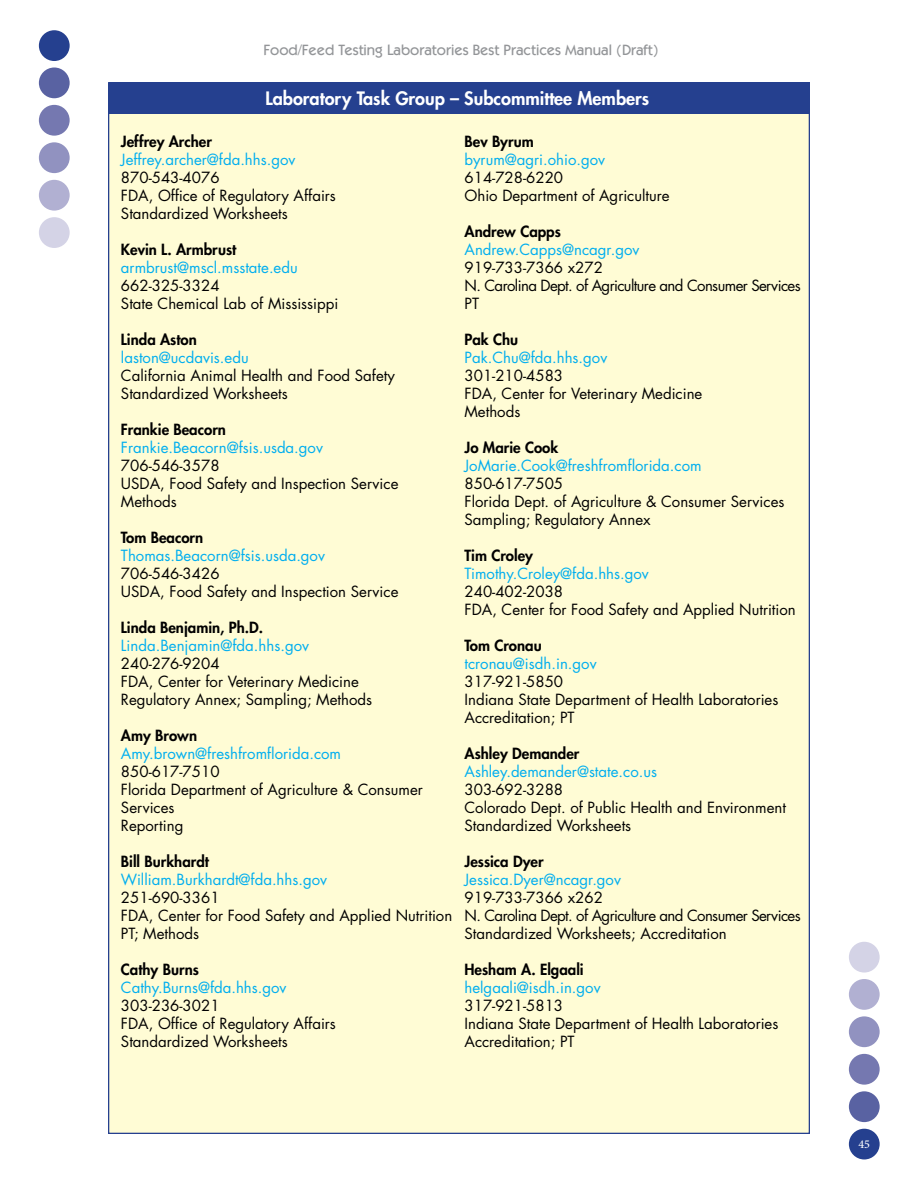
<style>
.page{position:relative;width:918px;height:1188px;background:#fff}
.page>*{position:absolute;margin:0;border:0;box-sizing:border-box;transform-origin:0 0}
.t1{font:800 18px "Futura";color:#fff}
.t2{font:15px "Futura";color:#000}
.t3{font:15px "Futura";color:#00aeef}
.t4{font:800 15px "Futura";color:#000}
.t5{font:15px "Futura";letter-spacing:-.04em;color:#000}
.t6{font:500 15px "Itc Kabel";color:#939598}
.t7{font:500 12px "Minion Pro";color:#fff}
</style>
<div class="page">
<div style="left:109px;top:83px;width:700px;height:1050px;background:#fffcd5"></div>
<div style="left:109px;top:83px;width:701px;height:31px;background:#25408f"></div>
<div style="left:39px;top:142px;width:31px;height:31px;background:#9192c0;border-radius:50%"></div>
<div style="left:39px;top:105px;width:31px;height:31px;background:#7578b0;border-radius:50%"></div>
<div style="left:39px;top:68px;width:31px;height:30px;background:#5962a2;border-radius:50%"></div>
<div style="left:39px;top:30px;width:31px;height:31px;background:#25408f;border-radius:50%"></div>
<div style="left:39px;top:180px;width:31px;height:31px;background:#b1b0d2;border-radius:50%"></div>
<div style="left:39px;top:217px;width:31px;height:31px;background:#d4d3e6;border-radius:50%"></div>
<div style="left:849px;top:1054px;width:31px;height:31px;background:#7578b0;border-radius:50%"></div>
<div style="left:849px;top:1016px;width:31px;height:31px;background:#9192c0;border-radius:50%"></div>
<div style="left:849px;top:979px;width:31px;height:31px;background:#b1b0d2;border-radius:50%"></div>
<div style="left:849px;top:942px;width:31px;height:31px;background:#d4d3e6;border-radius:50%"></div>
<div style="left:849px;top:1091px;width:31px;height:31px;background:#5962a2;border-radius:50%"></div>
<div style="left:849px;top:1129px;width:31px;height:30px;background:#25408f;border-radius:50%"></div>
<p class="t6" style="left:264px;top:41px;width:397px">Food/Feed Testing Laboratories Best Practices Manual (Draft)</p>
<p class="t1" style="left:266px;top:86px;width:385px">Laboratory Task Group – Subcommittee Members</p>
<p class="t4" style="left:121px;top:131px;width:92px">Jeffrey Archer</p>
<p class="t4" style="left:465px;top:131px;width:71px">Bev Byrum</p>
<p class="t3" style="left:121px;top:149px;width:176px">Jeffrey.archer@fda.hhs.gov</p>
<p class="t3" style="left:465px;top:149px;width:142px">byrum@agri.ohio.gov</p>
<p class="t2" style="left:121px;top:167px;width:100px">870-543-4076</p>
<p class="t2" style="left:465px;top:167px;width:100px">614-728-6220</p>
<p class="t2" style="left:121px;top:185px;width:216px">FDA, Office of Regulatory Affairs</p>
<p class="t2" style="left:465px;top:185px;width:207px">Ohio Department of Agriculture</p>
<p class="t2" style="left:121px;top:203px;width:168px">Standardized Worksheets</p>
<p class="t4" style="left:465px;top:221px;width:98px">Andrew Capps</p>
<p class="t4" style="left:121px;top:239px;width:117px">Kevin L. Armbrust</p>
<p class="t3" style="left:465px;top:239px;width:176px">Andrew.Capps@ncagr.gov</p>
<p class="t3" style="left:121px;top:257px;width:178px">armbrust@mscl.msstate.edu</p>
<p class="t2" style="left:465px;top:257px;width:140px">919-733-7366 x272</p>
<p class="t2" style="left:121px;top:275px;width:100px">662-325-3324</p>
<p class="t5" style="left:465px;top:275px;width:338px">N. Carolina Dept. of Agriculture and Consumer Services</p>
<p class="t2" style="left:121px;top:293px;width:219px">State Chemical Lab of Mississippi</p>
<p class="t2" style="left:465px;top:293px;width:16px">PT</p>
<p class="t4" style="left:121px;top:329px;width:77px">Linda Aston</p>
<p class="t4" style="left:465px;top:329px;width:55px">Pak Chu</p>
<p class="t3" style="left:121px;top:347px;width:129px">laston@ucdavis.edu</p>
<p class="t3" style="left:465px;top:347px;width:144px">Pak.Chu@fda.hhs.gov</p>
<p class="t2" style="left:121px;top:365px;width:275px">California Animal Health and Food Safety</p>
<p class="t2" style="left:465px;top:365px;width:100px">301-210-4583</p>
<p class="t2" style="left:121px;top:383px;width:168px">Standardized Worksheets</p>
<p class="t2" style="left:465px;top:383px;width:239px">FDA, Center for Veterinary Medicine</p>
<p class="t2" style="left:465px;top:401px;width:57px">Methods</p>
<p class="t4" style="left:121px;top:419px;width:107px">Frankie Beacorn</p>
<p class="t3" style="left:121px;top:437px;width:204px">Frankie.Beacorn@fsis.usda.gov</p>
<p class="t4" style="left:465px;top:437px;width:95px">Jo Marie Cook</p>
<p class="t2" style="left:121px;top:455px;width:100px">706-546-3578</p>
<p class="t3" style="left:465px;top:455px;width:239px">JoMarie.Cook@freshfromflorida.com</p>
<p class="t2" style="left:121px;top:473px;width:279px">USDA, Food Safety and Inspection Service</p>
<p class="t2" style="left:465px;top:473px;width:100px">850-617-7505</p>
<p class="t2" style="left:121px;top:491px;width:57px">Methods</p>
<p class="t2" style="left:465px;top:491px;width:321px">Florida Dept. of Agriculture &amp; Consumer Services</p>
<p class="t2" style="left:465px;top:509px;width:188px">Sampling; Regulatory Annex</p>
<p class="t4" style="left:121px;top:527px;width:84px">Tom Beacorn</p>
<p class="t3" style="left:121px;top:545px;width:206px">Thomas.Beacorn@fsis.usda.gov</p>
<p class="t4" style="left:465px;top:545px;width:70px">Tim Croley</p>
<p class="t2" style="left:121px;top:563px;width:100px">706-546-3426</p>
<p class="t3" style="left:465px;top:563px;width:186px">Timothy.Croley@fda.hhs.gov</p>
<p class="t2" style="left:121px;top:581px;width:279px">USDA, Food Safety and Inspection Service</p>
<p class="t2" style="left:465px;top:581px;width:100px">240-402-2038</p>
<p class="t2" style="left:465px;top:599px;width:333px">FDA, Center for Food Safety and Applied Nutrition</p>
<p class="t4" style="left:121px;top:617px;width:144px">Linda Benjamin, Ph.D.</p>
<p class="t3" style="left:121px;top:635px;width:190px">Linda.Benjamin@fda.hhs.gov</p>
<p class="t4" style="left:465px;top:635px;width:79px">Tom Cronau</p>
<p class="t2" style="left:121px;top:653px;width:100px">240-276-9204</p>
<p class="t3" style="left:465px;top:653px;width:134px">tcronau@isdh.in.gov</p>
<p class="t2" style="left:121px;top:671px;width:239px">FDA, Center for Veterinary Medicine</p>
<p class="t2" style="left:465px;top:671px;width:100px">317-921-5850</p>
<p class="t2" style="left:121px;top:689px;width:253px">Regulatory Annex; Sampling; Methods</p>
<p class="t2" style="left:465px;top:689px;width:315px">Indiana State Department of Health Laboratories</p>
<p class="t2" style="left:465px;top:707px;width:112px">Accreditation; PT</p>
<p class="t4" style="left:121px;top:725px;width:78px">Amy Brown</p>
<p class="t3" style="left:121px;top:743px;width:222px">Amy.brown@freshfromflorida.com</p>
<p class="t4" style="left:465px;top:743px;width:116px">Ashley Demander</p>
<p class="t2" style="left:121px;top:761px;width:100px">850-617-7510</p>
<p class="t3" style="left:465px;top:761px;width:194px">Ashley.demander@state.co.us</p>
<p class="t2" style="left:121px;top:779px;width:303px">Florida Department of Agriculture &amp; Consumer</p>
<p class="t2" style="left:465px;top:779px;width:100px">303-692-3288</p>
<p class="t2" style="left:121px;top:797px;width:55px">Services</p>
<p class="t2" style="left:465px;top:797px;width:323px">Colorado Dept. of Public Health and Environment</p>
<p class="t2" style="left:121px;top:815px;width:64px">Reporting</p>
<p class="t2" style="left:465px;top:815px;width:168px">Standardized Worksheets</p>
<p class="t4" style="left:121px;top:851px;width:89px">Bill Burkhardt</p>
<p class="t4" style="left:465px;top:851px;width:81px">Jessica Dyer</p>
<p class="t3" style="left:121px;top:869px;width:208px">William.Burkhardt@fda.hhs.gov</p>
<p class="t3" style="left:465px;top:869px;width:158px">Jessica.Dyer@ncagr.gov</p>
<p class="t2" style="left:121px;top:887px;width:100px">251-690-3361</p>
<p class="t2" style="left:465px;top:887px;width:140px">919-733-7366 x262</p>
<p class="t2" style="left:121px;top:905px;width:333px">FDA, Center for Food Safety and Applied Nutrition</p>
<p class="t5" style="left:465px;top:905px;width:338px">N. Carolina Dept. of Agriculture and Consumer Services</p>
<p class="t2" style="left:121px;top:923px;width:80px">PT; Methods</p>
<p class="t2" style="left:465px;top:923px;width:264px">Standardized Worksheets; Accreditation</p>
<p class="t4" style="left:121px;top:959px;width:80px">Cathy Burns</p>
<p class="t4" style="left:465px;top:959px;width:121px">Hesham A. Elgaali</p>
<p class="t3" style="left:121px;top:977px;width:167px">Cathy.Burns@fda.hhs.gov</p>
<p class="t3" style="left:465px;top:977px;width:138px">helgaali@isdh.in.gov</p>
<p class="t2" style="left:121px;top:995px;width:100px">303-236-3021</p>
<p class="t2" style="left:465px;top:995px;width:100px">317-921-5813</p>
<p class="t2" style="left:121px;top:1013px;width:216px">FDA, Office of Regulatory Affairs</p>
<p class="t2" style="left:465px;top:1013px;width:315px">Indiana State Department of Health Laboratories</p>
<p class="t2" style="left:121px;top:1031px;width:168px">Standardized Worksheets</p>
<p class="t2" style="left:465px;top:1031px;width:112px">Accreditation; PT</p>
<p class="t7" style="left:858px;top:1136px;width:13px">45</p>
</div>
